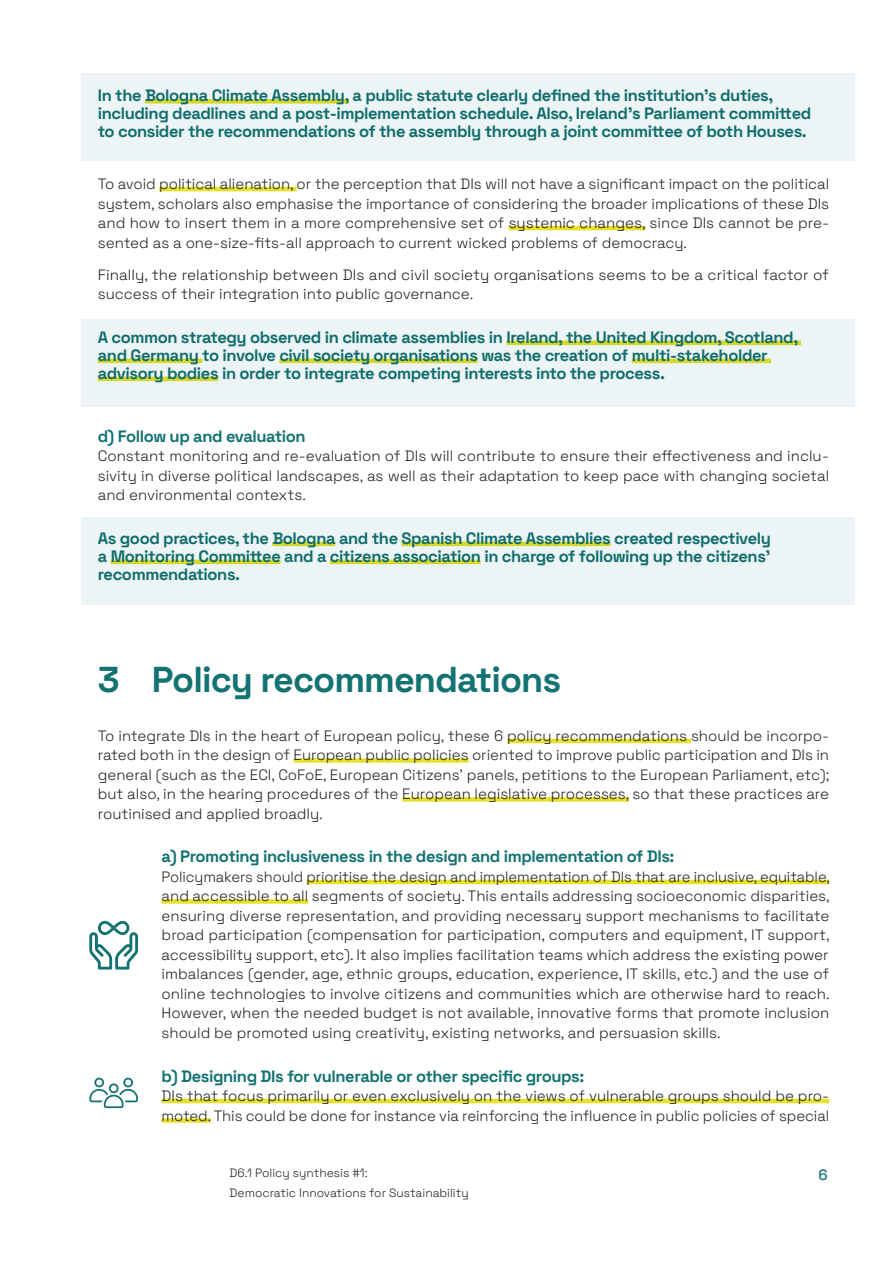
<style>
.page{position:relative;width:893px;height:1263px;background:#fff}
.page>*{position:absolute;margin:0;border:0;box-sizing:border-box;transform-origin:0 0}
.t1{font:700 36px "Space Grotesk";letter-spacing:-.025em;color:#137272}
.t2{font:700 16.5px/18px "Space Grotesk";letter-spacing:-.025em;color:#137272}
.t3{font:300 15px/19.5px "Space Grotesk";color:#231f20;text-align:justify}
.t4{font:500 15px "Space Grotesk";color:#137272}
.t5{font:300 12px "Space Grotesk";color:#231f20}
</style>
<div class="page">
<hr style="left:159px;top:187px;width:138px;height:4px;background:#e7e12c">
<hr style="left:509px;top:226px;width:136px;height:4px;background:#e7e12c">
<hr style="left:507px;top:739px;width:184px;height:4px;background:#e7e12c">
<div style="left:294px;top:758px;width:175px;height:5px;background:#e7e12c"></div>
<div style="left:402px;top:797px;width:227px;height:5px;background:#e7e12c"></div>
<hr style="left:307px;top:880px;width:522px;height:4px;background:#e7e12c">
<div style="left:162px;top:899px;width:146px;height:5px;background:#e7e12c"></div>
<hr style="left:162px;top:1099px;width:667px;height:4px;background:#e7e12c">
<div style="left:162px;top:1118px;width:49px;height:5px;background:#e7e12c"></div>
<div style="left:81px;top:319px;width:774px;height:87px;background:#ecf4f5"></div>
<div style="left:81px;top:517px;width:774px;height:87px;background:#ecf4f5"></div>
<div style="left:81px;top:74px;width:774px;height:87px;background:#ecf4f5"></div>
<svg style="left:89px;top:920px;width:49px;height:49px"></svg>
<svg style="left:89px;top:1078px;width:49px;height:30px"></svg>
<p class="t2" style="left:98px;top:85px;width:715px">In the Bologna Climate Assembly, a public statute clearly defined the institution’s duties, including deadlines and a post-implementation schedule. Also, Ireland’s Parliament committed to consider the recommendations of the assembly through a joint committee of both Houses.</p>
<p class="t3" style="left:98px;top:173px;width:733px">To avoid political alienation, or the perception that DIs will not have a significant impact on the political system, scholars also emphasise the importance of considering the broader implications of these DIs and how to insert them in a more comprehensive set of systemic changes, since DIs cannot be pre&shy;sented as a one-size-fits-all approach to current wicked problems of democracy.</p>
<p class="t3" style="left:98px;top:264px;width:733px">Finally, the relationship between DIs and civil society organisations seems to be a critical factor of success of their integration into public governance.</p>
<p class="t2" style="left:98px;top:327px;width:702px">A common strategy observed in climate assemblies in Ireland, the United Kingdom, Scotland, and Germany to involve civil society organisations was the creation of multi-stakeholder advisory bodies in order to integrate competing interests into the process.</p>
<p class="t2" style="left:98px;top:426px;width:209px">d) Follow up and evaluation</p>
<p class="t3" style="left:98px;top:446px;width:733px">Constant monitoring and re-evaluation of DIs will contribute to ensure their effectiveness and inclu&shy;sivity in diverse political landscapes, as well as their adaptation to keep pace with changing societal and environmental contexts.</p>
<p class="t2" style="left:98px;top:528px;width:675px;text-align:justify">As good practices, the Bologna and the Spanish Climate Assemblies created respectively a Monitoring Committee and a citizens association in charge of following up the citizens’ recommendations.</p>
<h1 class="t1" style="left:98px;top:651px;width:465px">3 Policy recommendations</h1>
<p class="t3" style="left:98px;top:725px;width:733px">To integrate DIs in the heart of European policy, these 6 policy recommendations should be incorpo&shy;rated both in the design of European public policies oriented to improve public participation and DIs in general (such as the ECI, CoFoE, European Citizens’ panels, petitions to the European Parliament, etc); but also, in the hearing procedures of the European legislative processes, so that these practices are routinised and applied broadly.</p>
<p class="t2" style="left:162px;top:846px;width:514px">a) Promoting inclusiveness in the design and implementation of DIs:</p>
<p class="t3" style="left:162px;top:866px;width:670px">Policymakers should prioritise the design and implementation of DIs that are inclusive, equitable, and accessible to all segments of society. This entails addressing socioeconomic disparities, ensuring diverse representation, and providing necessary support mechanisms to facilitate broad participation (compensation for participation, computers and equipment, IT support, accessibility support, etc). It also implies facilitation teams which address the existing power imbalances (gender, age, ethnic groups, education, experience, IT skills, etc.) and the use of online technologies to involve citizens and communities which are otherwise hard to reach.<br>However, when the needed budget is not available, innovative forms that promote inclusion should be promoted using creativity, existing networks, and persuasion skills.</p>
<p class="t2" style="left:162px;top:1065px;width:424px">b) Designing DIs for vulnerable or other specific groups:</p>
<p class="t3" style="left:162px;top:1085px;width:669px">DIs that focus primarily or even exclusively on the views of vulnerable groups should be pro&shy;moted. This could be done for instance via reinforcing the influence in public policies of special</p>
<p class="t5" style="left:230px;top:1164px;width:139px">D6.1 Policy synthesis #1:</p>
<p class="t4" style="left:818px;top:1163px;width:11px">6</p>
<p class="t5" style="left:230px;top:1183px;width:241px">Democratic Innovations for Sustainability</p>
</div>
